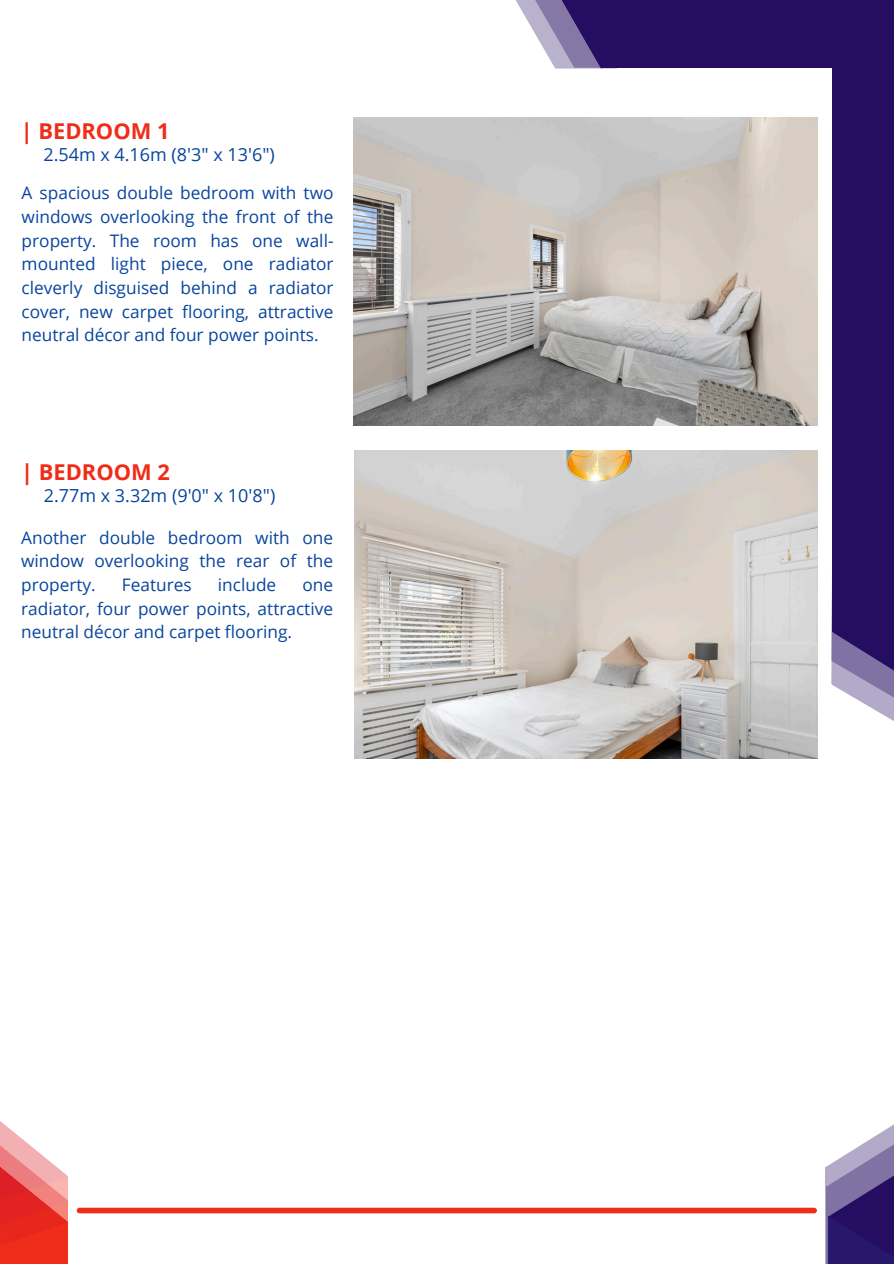
<style>
.page{position:relative;width:894px;height:1264px;background:#fff}
.page>*{position:absolute;margin:0;border:0;box-sizing:border-box;transform-origin:0 0}
.t1{font:700 21.9px "Open Sans";color:#ef2d19}
.t2{font:18px "Open Sans";color:#08459d}
.t3{font:17.25px/23.7px "Open Sans";color:#08459d;text-align:justify}
</style>
<div class="page">
<svg style="left:515px;top:0;width:13px;height:21px"></svg>
<svg style="left:528px;top:0;width:27px;height:68px;fill:#b9b2cd"></svg>
<div style="left:602px;top:0;width:291px;height:68px;background:#250e62"></div>
<svg style="left:831px;top:585px;width:62px;height:136px"></svg>
<div style="left:832px;top:0;width:61px;height:631px;background:#250e62"></div>
<svg style="left:832px;top:631px;width:61px;height:60px;background:#6c5d95"></svg>
<svg style="left:555px;top:0;width:62px;height:69px"></svg>
<svg style="left:825px;top:1125px;width:68px;height:138px"></svg>
<svg style="left:0;top:1121px;width:69px;height:142px"></svg>
<div style="left:79px;top:1207px;width:735px;height:6px;background:#ef2d19"></div>
<img style="left:354px;top:118px;width:462px;height:307px">
<img style="left:354px;top:450px;width:463px;height:308px">
<p class="t1" style="left:21px;top:116px;width:150px">| BEDROOM 1</p>
<h1 class="t2" style="left:43px;top:142px;width:233px">2.54m x 4.16m (8'3" x 13'6")</h1>
<p class="t3" style="left:22px;top:181px;width:313px">A spacious double bedroom with two windows overlooking the front of the property. The room has one wall&shy;mounted light piece, one radiator cleverly disguised behind a radiator cover, new carpet flooring, attractive neutral décor and four power points.</p>
<p class="t1" style="left:21px;top:456px;width:150px">| BEDROOM 2</p>
<p class="t2" style="left:44px;top:482px;width:233px">2.77m x 3.32m (9'0" x 10'8")</p>
<p class="t3" style="left:21px;top:525px;width:313px">Another double bedroom with one window overlooking the rear of the property.</p>
<p class="t3" style="left:122px;top:572px;width:71px">Features</p>
<p class="t3" style="left:218px;top:572px;width:60px">include</p>
<p class="t3" style="left:21px;top:572px;width:313px;text-indent:281px">one radiator, four power points, attractive neutral décor and carpet flooring.</p>
</div>
